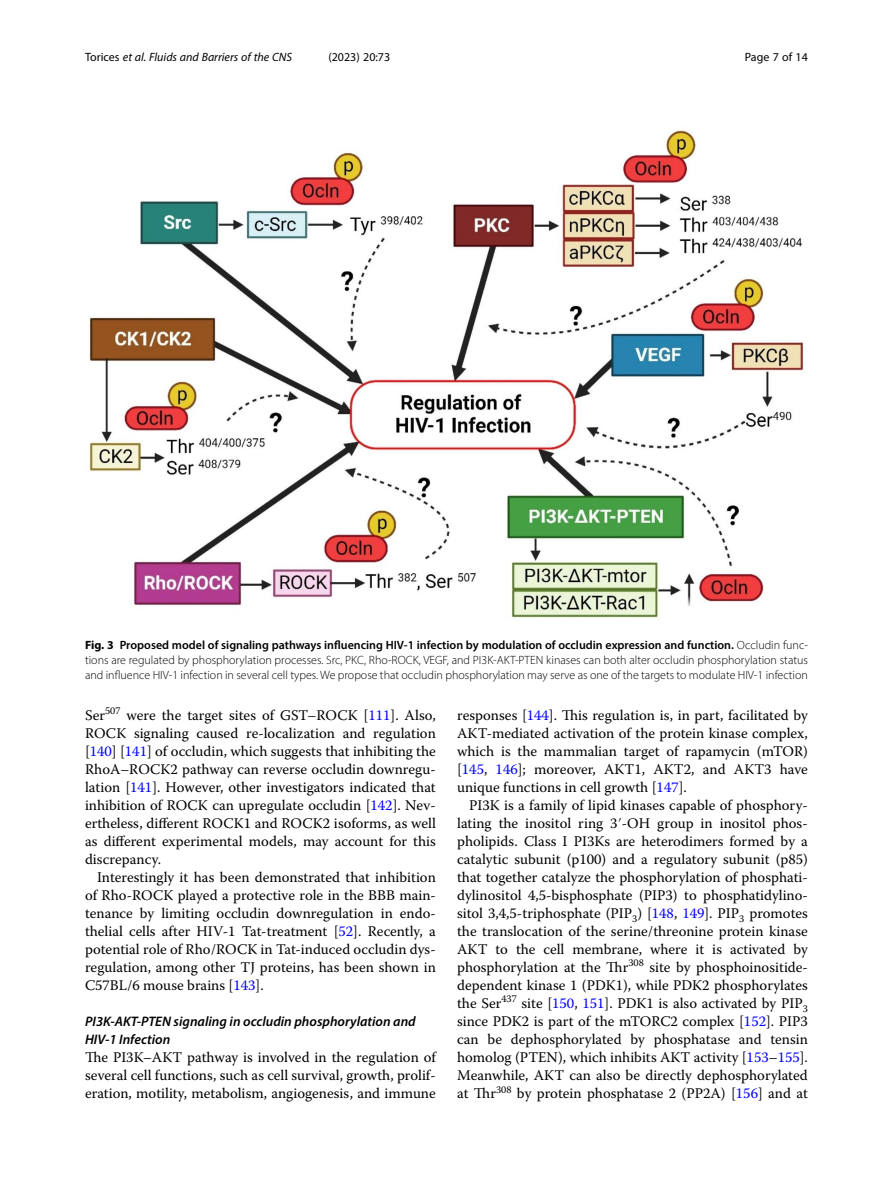
<style>
.page{position:relative;width:893px;height:1191px;background:#fff}
.page>*{position:absolute;margin:0;border:0;box-sizing:border-box;transform-origin:0 0}
.Body_Text_Indent{font:14.7px/18px "Warnock Pro";color:#000;text-align:justify}
.Body_Text{font:14.7px/18px "Warnock Pro";color:#000;text-align:justify}
.Head_3{font:italic 600 13.8px/18px "Myriad Pro";color:#000}
.Figure_Caption{font:300 12px/15px "Myriad Pro";color:#000;text-align:justify}
.t1{font:italic 12px "Myriad Pro";color:#000}
.t2{font:12px "Myriad Pro";color:#000}
.s1{font-style:normal}
.s2{font-weight:700}
.s3{font-weight:600}
.s4{color:#00f}
.s5{font-family:"STIX"}
</style>
<div class="page">
<img style="left:89px;top:129px;width:716px;height:489px">
<p class="t1" style="left:85px;top:50px;width:208px"><span class="s1">Torices</span> et al. Fluids and Barriers of the CNS</p>
<p class="t2" style="left:328px;top:50px;width:63px">(2023) 20:73</p>
<p class="t2" style="left:745px;top:50px;width:65px">Page 7 of 14</p>
<p class="Figure_Caption" style="left:85px;top:637px;width:724px"><span class="s2">Fig. 3</span> <span class="s3">Proposed model of signaling pathways influencing HIV-1 infection by modulation of occludin expression and function.</span> Occludin func&shy;tions are regulated by phosphorylation processes. Src, PKC, Rho-ROCK, VEGF, and PI3K-AKT-PTEN kinases can both alter occludin phosphorylation status and influence HIV-1 infection in several cell types. We propose that occludin phosphorylation may serve as one of the targets to modulate HIV-1 infection</p>
<p class="Body_Text" style="left:85px;top:706px;width:352px">Ser<sup>507</sup> were the target sites of GST–ROCK [<span class="s4">111</span>]. Also, ROCK signaling caused re-localization and regulation [<span class="s4">140</span>] [<span class="s4">141</span>] of occludin, which suggests that inhibiting the RhoA–ROCK2 pathway can reverse occludin downregu&shy;lation [<span class="s4">141</span>]. However, other investigators indicated that inhibition of ROCK can upregulate occludin [<span class="s4">142</span>]. Nev&shy;ertheless, different ROCK1 and ROCK2 isoforms, as well as different experimental models, may account for this discrepancy.</p>
<p class="Body_Text_Indent" style="left:85px;top:868px;width:352px;text-indent:12px">Interestingly it has been demonstrated that inhibition of Rho-ROCK played a protective role in the BBB main&shy;tenance by limiting occludin downregulation in endo&shy;thelial cells after HIV-1 Tat-treatment [<span class="s4">52</span>]. Recently, a potential role of Rho/ROCK in Tat-induced occludin dys&shy;regulation, among other TJ proteins, has been shown in C57BL/6 mouse brains [<span class="s4">143</span>].</p>
<p class="Head_3" style="left:85px;top:1012px;width:332px">PI3K-AKT-PTEN signaling in occludin phosphorylation and<br>HIV-1 Infection</p>
<p class="Body_Text" style="left:85px;top:1048px;width:352px">The PI3K–AKT pathway is involved in the regulation of several cell functions, such as cell survival, growth, prolif&shy;eration, motility, metabolism, angiogenesis, and immune</p>
<p class="Body_Text" style="left:457px;top:706px;width:352px">responses [<span class="s4">144</span>]. This regulation is, in part, facilitated by AKT-mediated activation of the protein kinase complex, which is the mammalian target of rapamycin (mTOR) [<span class="s4">145</span>, <span class="s4">146</span>]; moreover, AKT1, AKT2, and AKT3 have unique functions in cell growth [<span class="s4">147</span>].</p>
<p class="Body_Text_Indent" style="left:457px;top:796px;width:352px;text-indent:12px">PI3K is a family of lipid kinases capable of phosphory&shy;lating the inositol ring 3<span class="s5">′</span>-OH group in inositol phos&shy;pholipids. Class I PI3Ks are heterodimers formed by a catalytic subunit (p100) and a regulatory subunit (p85) that together catalyze the phosphorylation of phosphati&shy;dylinositol 4,5-bisphosphate (PIP3) to phosphatidylino&shy;sitol 3,4,5-triphosphate (PIP<sub>3</sub>) [<span class="s4">148</span>, <span class="s4">149</span>]. PIP<sub>3</sub> promotes the translocation of the serine/threonine protein kinase AKT to the cell membrane, where it is activated by phosphorylation at the Thr<sup>308</sup> site by phosphoinositide&shy;dependent kinase 1 (PDK1), while PDK2 phosphorylates the Ser<sup>437</sup> site [<span class="s4">150</span>, <span class="s4">151</span>]. PDK1 is also activated by PIP<sub>3 </sub>since PDK2 is part of the mTORC2 complex [<span class="s4">152</span>]. PIP3 can be dephosphorylated by phosphatase and tensin homolog (PTEN), which inhibits AKT activity [<span class="s4">153</span>–<span class="s4">155</span>].<br>Meanwhile, AKT can also be directly dephosphorylated at Thr<sup>308</sup> by protein phosphatase 2 (PP2A) [<span class="s4">156</span>] and at</p>
</div>
